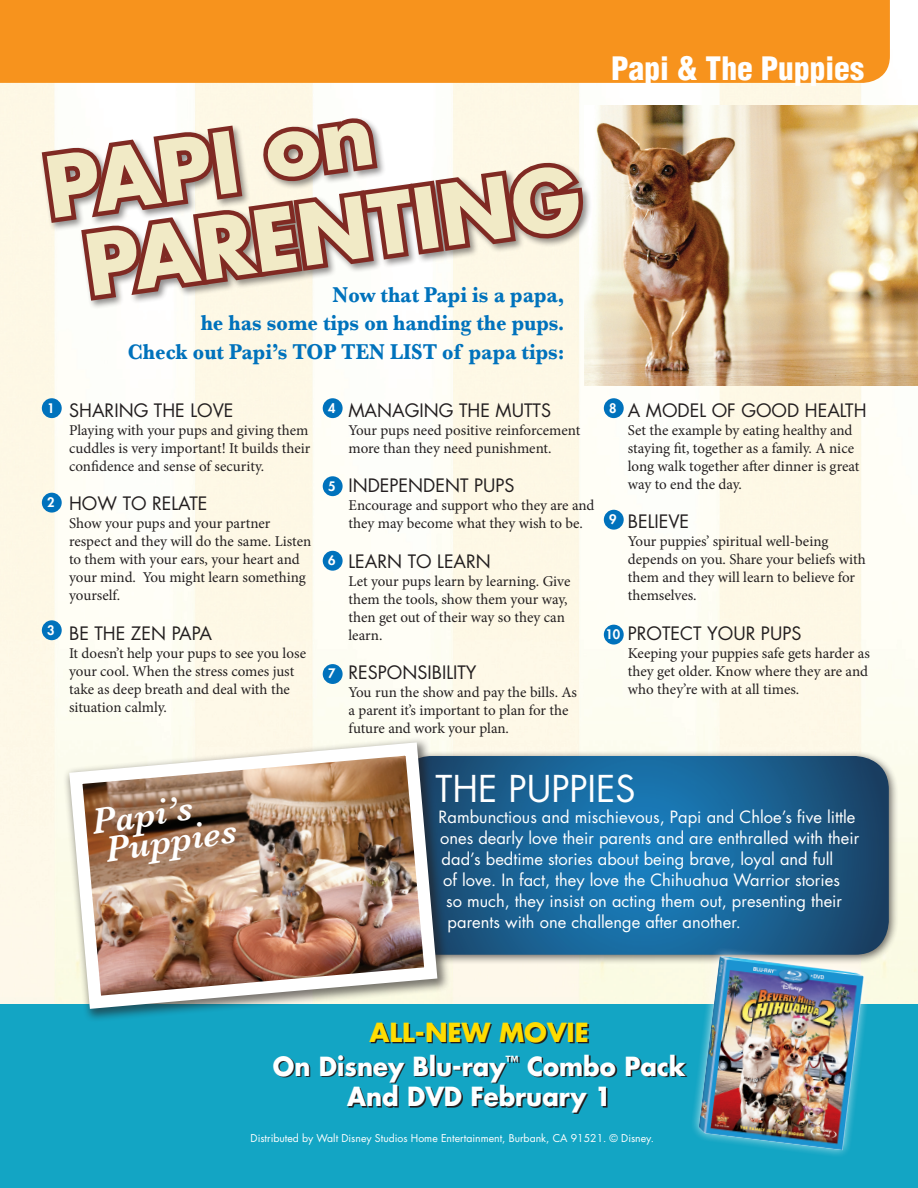
<style>
.page{position:relative;width:918px;height:1188px;background:#fff}
.page>*{position:absolute;margin:0;border:0;box-sizing:border-box;transform-origin:0 0}
.t1{font:700 82.5px "Futura";color:#f1eac6}
.t2{font:italic 600 36.75px "Baskerville";color:#fff}
.t3{font:36px "Futura";color:#fff}
.t4{font:900 condensed 31.5px "Helvetica";color:#fff}
.t5{font:700 25.65px "Futura";color:#fff;scale:.95 1}
.t6{font:700 25.65px "Futura";color:#ffdc01}
.t7{font:700 22.5px "Baskerville";color:#0072bc;scale:.9 1}
.t8{font:18px "Futura";color:#231f20}
.t9{font:16.5px "Futura";color:#fff}
.t10{font:15px/18px "Minion Pro";letter-spacing:-.005em;color:#231f20}
.t11{font:800 12.75px "Futura";color:#fff}
.t12{font:10.5px "Futura";color:#fff}
</style>
<div class="page">
<img style="left:0;top:83px;width:918px;height:921px">
<div style="left:0;top:1004px;width:918px;height:184px;background:#13a5c4"></div>
<img style="left:584px;top:106px;width:334px;height:279px">
<div style="left:40px;top:116px;width:552px;height:194px;background:#231f20;opacity:.5"></div>
<svg style="left:37px;top:116px;width:554px;height:190px"></svg>
<div style="left:0;top:0;width:890px;height:83px;background:#f7931d"></div>
<div style="left:392px;top:750px;width:507px;height:215px;background:#231f20;opacity:.75"></div>
<svg style="left:399px;top:756px;width:490px;height:199px;background:#196294"></svg>
<div style="left:63px;top:736px;width:388px;height:286px;background:#231f20;opacity:.6"></div>
<img style="left:63px;top:736px;width:381px;height:280px">
<div style="left:42px;top:398px;width:20px;height:20px;background:#0072bc;border-radius:50%"></div>
<div style="left:42px;top:493px;width:20px;height:20px;background:#0072bc;border-radius:50%"></div>
<div style="left:42px;top:620px;width:20px;height:20px;background:#0072bc;border-radius:50%"></div>
<div style="left:323px;top:398px;width:20px;height:20px;background:#0072bc;border-radius:50%"></div>
<div style="left:323px;top:476px;width:20px;height:20px;background:#0072bc;border-radius:50%"></div>
<div style="left:323px;top:551px;width:20px;height:20px;background:#0072bc;border-radius:50%"></div>
<div style="left:323px;top:664px;width:20px;height:20px;background:#0072bc;border-radius:50%"></div>
<div style="left:604px;top:398px;width:20px;height:20px;background:#0072bc;border-radius:50%"></div>
<div style="left:604px;top:510px;width:20px;height:20px;background:#0072bc;border-radius:50%"></div>
<div style="left:604px;top:625px;width:20px;height:20px;background:#0072bc;border-radius:50%"></div>
<svg style="left:275px;top:1024px;width:412px;height:90px"></svg>
<svg style="left:687px;top:945px;width:188px;height:210px"></svg>
<img style="left:699px;top:956px;width:165px;height:194px">
<p class="t4" style="left:611px;top:48px;width:254px">Papi &amp; The Puppies</p>
<p class="t1" style="left:38px;top:131px;width:333px;rotate:-8deg">PAPI on</p>
<p class="t1" style="left:77px;top:209px;width:501px;rotate:-8deg">PARENTING</p>
<p class="t7" style="left:333px;top:281px;width:259px">Now that Papi is a papa,</p>
<p class="t7" style="left:201px;top:310px;width:406px">he has some tips on handing the pups.</p>
<p class="t7" style="left:128px;top:338px;width:487px">Check out Papi’s TOP TEN LIST of papa tips:</p>
<p class="t8" style="left:69px;top:398px;width:166px">SHARING THE LOVE</p>
<p class="t10" style="left:69px;top:421px;width:243px">Playing with your pups and giving them cuddles is very important! It builds their confidence and sense of security.</p>
<p class="t8" style="left:69px;top:491px;width:140px">HOW TO RELATE</p>
<p class="t10" style="left:69px;top:515px;width:244px">Show your pups and your partner respect and they will do the same. Listen to them with your ears, your heart and your mind. You might learn something yourself.</p>
<p class="t8" style="left:69px;top:621px;width:144px">BE THE ZEN PAPA</p>
<p class="t10" style="left:69px;top:644px;width:238px">It doesn’t help your pups to see you lose your cool. When the stress comes just take as deep breath and deal with the situation calmly.</p>
<p class="t8" style="left:348px;top:398px;width:204px">MANAGING THE MUTTS</p>
<p class="t10" style="left:348px;top:421px;width:233px">Your pups need positive reinforcement more than they need punishment.</p>
<p class="t8" style="left:348px;top:473px;width:168px">INDEPENDENT PUPS</p>
<p class="t10" style="left:348px;top:497px;width:248px">Encourage and support who they are and they may become what they wish to be.</p>
<p class="t8" style="left:348px;top:549px;width:144px">LEARN TO LEARN</p>
<p class="t10" style="left:348px;top:572px;width:223px">Let your pups learn by learning. Give them the tools, show them your way, then get out of their way so they can learn.</p>
<p class="t8" style="left:348px;top:660px;width:130px">RESPONSIBILITY</p>
<p class="t10" style="left:348px;top:684px;width:230px">You run the show and pay the bills. As a parent it’s important to plan for the future and work your plan.</p>
<p class="t11" style="left:328px;top:399px;width:9px">4</p>
<p class="t11" style="left:47px;top:399px;width:9px">1</p>
<p class="t11" style="left:328px;top:477px;width:9px">5</p>
<p class="t11" style="left:47px;top:494px;width:9px">2</p>
<p class="t11" style="left:328px;top:552px;width:9px">6</p>
<p class="t11" style="left:47px;top:621px;width:9px">3</p>
<p class="t11" style="left:328px;top:665px;width:9px">7</p>
<p class="t8" style="left:628px;top:398px;width:240px">A MODEL OF GOOD HEALTH</p>
<p class="t10" style="left:628px;top:421px;width:233px">Set the example by eating healthy and staying fit, together as a family. A nice long walk together after dinner is great way to end the day.</p>
<p class="t8" style="left:628px;top:509px;width:63px">BELIEVE</p>
<p class="t10" style="left:628px;top:533px;width:239px">Your puppies’ spiritual well-being depends on you. Share your beliefs with them and they will learn to believe for themselves.</p>
<p class="t8" style="left:628px;top:621px;width:175px">PROTECT YOUR PUPS</p>
<p class="t10" style="left:628px;top:644px;width:244px;text-align:justify">Keeping your puppies safe gets harder as they get older. Know where they are and who they’re with at all times.</p>
<p class="t11" style="left:609px;top:399px;width:9px">8</p>
<p class="t11" style="left:609px;top:511px;width:9px">9</p>
<p class="t11" style="left:606px;top:626px;width:16px">10</p>
<p class="t2" style="left:88px;top:801px;width:104px;rotate:-9deg">Papi’s</p>
<p class="t2" style="left:102px;top:829px;width:134px;rotate:-9deg">Puppies</p>
<p class="t3" style="left:436px;top:764px;width:201px">THE PUPPIES</p>
<p class="t9" style="left:439px;top:805px;width:418px">Rambunctious and mischievous, Papi and Chloe’s five little</p>
<p class="t9" style="left:440px;top:826px;width:421px">ones dearly love their parents and are enthralled with their</p>
<p class="t9" style="left:442px;top:847px;width:393px">dad’s bedtime stories about being brave, loyal and full</p>
<p class="t9" style="left:443px;top:868px;width:398px">of love. In fact, they love the Chihuahua Warrior stories</p>
<p class="t9" style="left:446px;top:889px;width:398px">so much, they insist on acting them out, presenting their</p>
<p class="t9" style="left:448px;top:910px;width:295px">parents with one challenge after another.</p>
<p class="t6" style="left:370px;top:1015px;width:221px">ALL-NEW MOVIE</p>
<p class="t5" style="left:273px;top:1048px;width:436px">On Disney Blu-ray<sup>™</sup> Combo Pack</p>
<p class="t5" style="left:347px;top:1079px;width:280px">And DVD February 1</p>
<p class="t12" style="left:251px;top:1131px;width:405px">Distributed by Walt Disney Studios Home Entertainment, Burbank, CA 91521. © Disney.</p>
</div>
